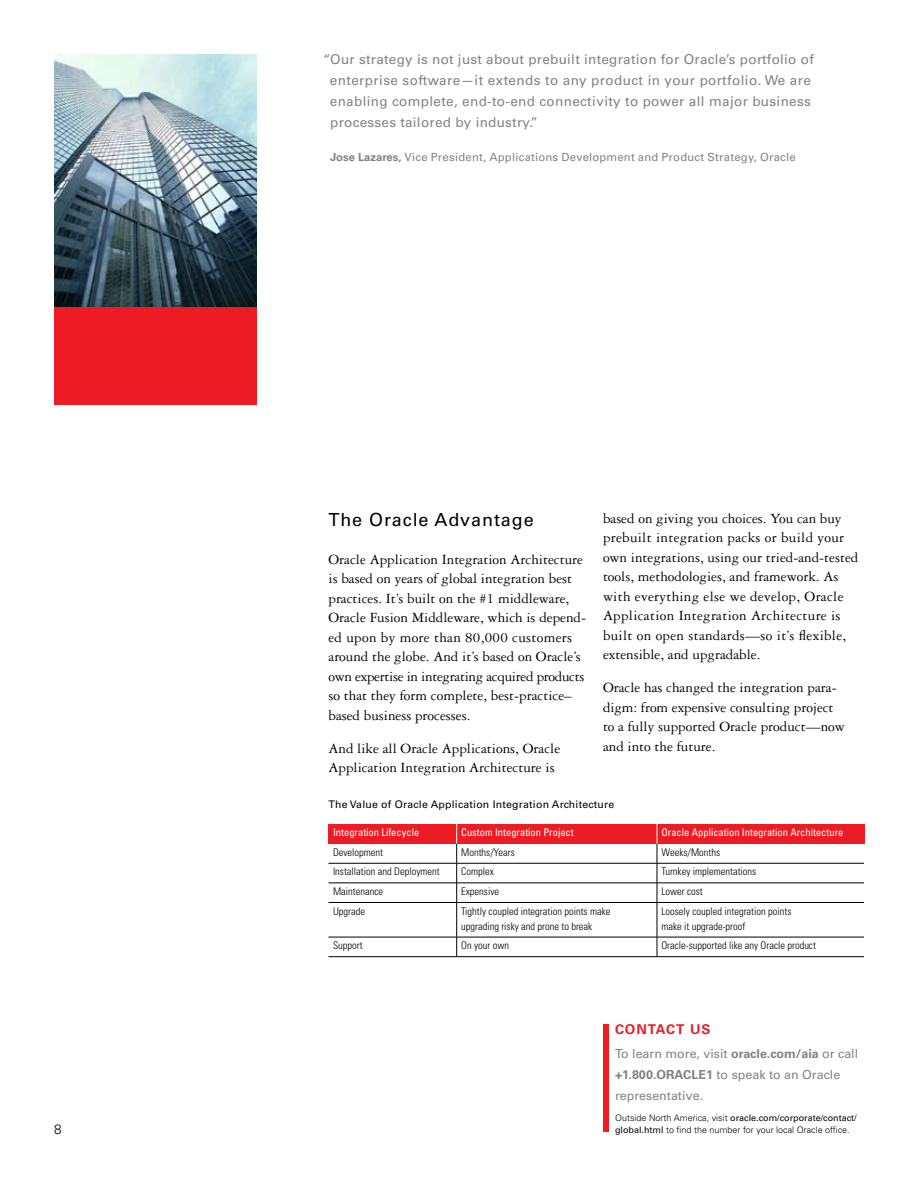
<style>
.page{position:relative;width:918px;height:1188px;background:#fff}
.page>*{position:absolute;margin:0;border:0;box-sizing:border-box;transform-origin:0 0}
.t1{font:18px "Univers LT Std";letter-spacing:.05em;color:#000}
.t2{font:15px/19.5px "Garamond 3 LT Std";color:#000}
.t3{font:15px/19.5px "Garamond 3 LT Std";letter-spacing:.02em;color:#000}
.t4{font:13.5px/21px "Univers LT Std";letter-spacing:.025em;color:#808285}
.t5{font:700 13.5px "Univers LT Std";letter-spacing:.07em;color:#ed1c24}
.t6{font:300 13.5px "Univers LT Std";color:#000}
.t7{font:12.45px/21px "Univers LT Std";color:#808285}
.t8{font:11.25px "Univers LT Std";letter-spacing:.02em;color:#808285}
.t9{font:300 condensed 10.5px/15px "Univers LT Std";color:#000}
.t10{font:condensed 10.5px "Univers LT Std";color:#fff}
.t11{font:10.5px "Univers LT Std";letter-spacing:.02em;color:#000}
.t12{font:9px "Univers LT Std";color:#000}
.t13{font:300 9px "Univers LT Std";color:#000}
.s1{font-weight:700}
.s2{font-weight:300}
.s3{font-weight:400}
</style>
<div class="page">
<div style="left:603px;top:1024px;width:5px;height:108px;background:#ed1c24"></div>
<div style="left:328px;top:824px;width:129px;height:20px;background:#ed1c24"></div>
<div style="left:457px;top:824px;width:200px;height:20px;background:#ed1c24"></div>
<div style="left:657px;top:824px;width:207px;height:20px;background:#ed1c24"></div>
<hr style="left:328px;top:863px;width:129px;height:1px;background:#000">
<hr style="left:457px;top:863px;width:200px;height:1px;background:#000">
<hr style="left:657px;top:863px;width:207px;height:1px;background:#000">
<hr style="left:328px;top:883px;width:129px;height:1px;background:#000">
<hr style="left:457px;top:883px;width:200px;height:1px;background:#000">
<hr style="left:657px;top:883px;width:207px;height:1px;background:#000">
<hr style="left:328px;top:902px;width:129px;height:1px;background:#000">
<hr style="left:457px;top:902px;width:200px;height:1px;background:#000">
<hr style="left:657px;top:902px;width:207px;height:1px;background:#000">
<hr style="left:328px;top:937px;width:129px;height:1px;background:#000">
<hr style="left:457px;top:937px;width:200px;height:1px;background:#000">
<hr style="left:657px;top:937px;width:207px;height:1px;background:#000">
<hr style="left:328px;top:956px;width:129px;height:1px;background:#000">
<hr style="left:457px;top:956px;width:200px;height:1px;background:#000">
<hr style="left:657px;top:956px;width:207px;height:1px;background:#000">
<hr style="left:456px;top:903px;width:1px;height:34px;background:#000">
<hr style="left:657px;top:903px;width:1px;height:34px;background:#000">
<svg style="left:456px;top:937px;width:1px;height:19px"></svg>
<svg style="left:657px;top:937px;width:1px;height:19px"></svg>
<svg style="left:456px;top:824px;width:1px;height:78px"></svg>
<svg style="left:657px;top:824px;width:1px;height:78px"></svg>
<img style="left:54px;top:54px;width:202px;height:254px">
<div style="left:54px;top:308px;width:202px;height:97px;background:#ed1c24"></div>
<p class="t4" style="left:330px;top:49px;width:485px;text-indent:-7px">“Our strategy is not just about prebuilt integration for Oracle’s portfolio of enterprise software—it extends to any product in your portfolio. We are enabling complete, end-to-end connectivity to power all major business processes tailored by industry.”</p>
<p class="t8" style="left:330px;top:151px;width:467px"><span class="s1">Jose Lazares,</span> Vice President, Applications Development and Product Strategy, Oracle</p>
<p class="t1" style="left:328px;top:509px;width:207px">The Oracle Advantage</p>
<p class="t2" style="left:328px;top:549px;width:259px">Oracle Application Integration Architecture is based on years of global integration best practices. It’s built on the #1 middleware, Oracle Fusion Middleware, which is depend&shy;ed upon by more than 80,000 customers around the globe. And it’s based on Oracle’s own expertise in integrating acquired products so that they form complete, best-practice– based business processes.</p>
<p class="t2" style="left:328px;top:738px;width:233px">And like all Oracle Applications, Oracle<br>Application Integration Architecture is</p>
<p class="t3" style="left:603px;top:508px;width:257px">based on giving you choices. You can buy prebuilt integration packs or build your own integrations, using our tried-and-tested tools, methodologies, and framework. As with everything else we develop, Oracle Application Integration Architecture is built on open standards—so it’s flexible, extensible, and upgradable.</p>
<p class="t2" style="left:603px;top:678px;width:243px">Oracle has changed the integration para&shy;digm: from expensive consulting project to a fully supported Oracle product—now and into the future.</p>
<p class="t11" style="left:328px;top:798px;width:287px">The Value of Oracle Application Integration Architecture</p>
<p class="t10" style="left:333px;top:826px;width:88px">Integration Lifecycle</p>
<p class="t10" style="left:461px;top:826px;width:114px">Custom Integration Project</p>
<p class="t10" style="left:661px;top:826px;width:183px">Oracle Application Integration Architecture</p>
<p class="t9" style="left:333px;top:845px;width:52px">Development</p>
<p class="t9" style="left:461px;top:845px;width:55px">Months/Years</p>
<p class="t9" style="left:661px;top:845px;width:60px">Weeks/Months</p>
<p class="t9" style="left:333px;top:864px;width:108px">Installation and Deployment</p>
<p class="t9" style="left:461px;top:864px;width:34px">Complex</p>
<p class="t9" style="left:661px;top:864px;width:96px">Turnkey implementations</p>
<p class="t9" style="left:333px;top:884px;width:52px">Maintenance</p>
<p class="t9" style="left:461px;top:884px;width:39px">Expensive</p>
<p class="t9" style="left:661px;top:884px;width:43px">Lower cost</p>
<p class="t9" style="left:333px;top:903px;width:34px">Upgrade</p>
<p class="t9" style="left:461px;top:903px;width:151px">Tightly coupled integration points make upgrading risky and prone to break</p>
<p class="t9" style="left:661px;top:903px;width:132px">Loosely coupled integration points make it upgrade-proof</p>
<p class="t9" style="left:333px;top:938px;width:31px">Support</p>
<p class="t9" style="left:461px;top:938px;width:49px">On your own</p>
<p class="t9" style="left:661px;top:938px;width:156px">Oracle-supported like any Oracle product</p>
<h5 class="t5" style="left:615px;top:1022px;width:97px">CONTACT US</h5>
<p class="t7" style="left:615px;top:1043px;width:245px">To learn more, visit <span class="s1">oracle.com/aia</span> or call <span class="s1">+1.800.ORACLE1</span> to speak to an Oracle representative.</p>
<p class="t12" style="left:615px;top:1112px;width:243px"><span class="s2">Outside North America, visit</span> oracle.com/corporate/contact/</p>
<p class="t6" style="left:54px;top:1121px;width:9px">8</p>
<p class="t13" style="left:615px;top:1124px;width:236px"><span class="s3">global.html</span> to find the number for your local Oracle office.</p>
</div>
